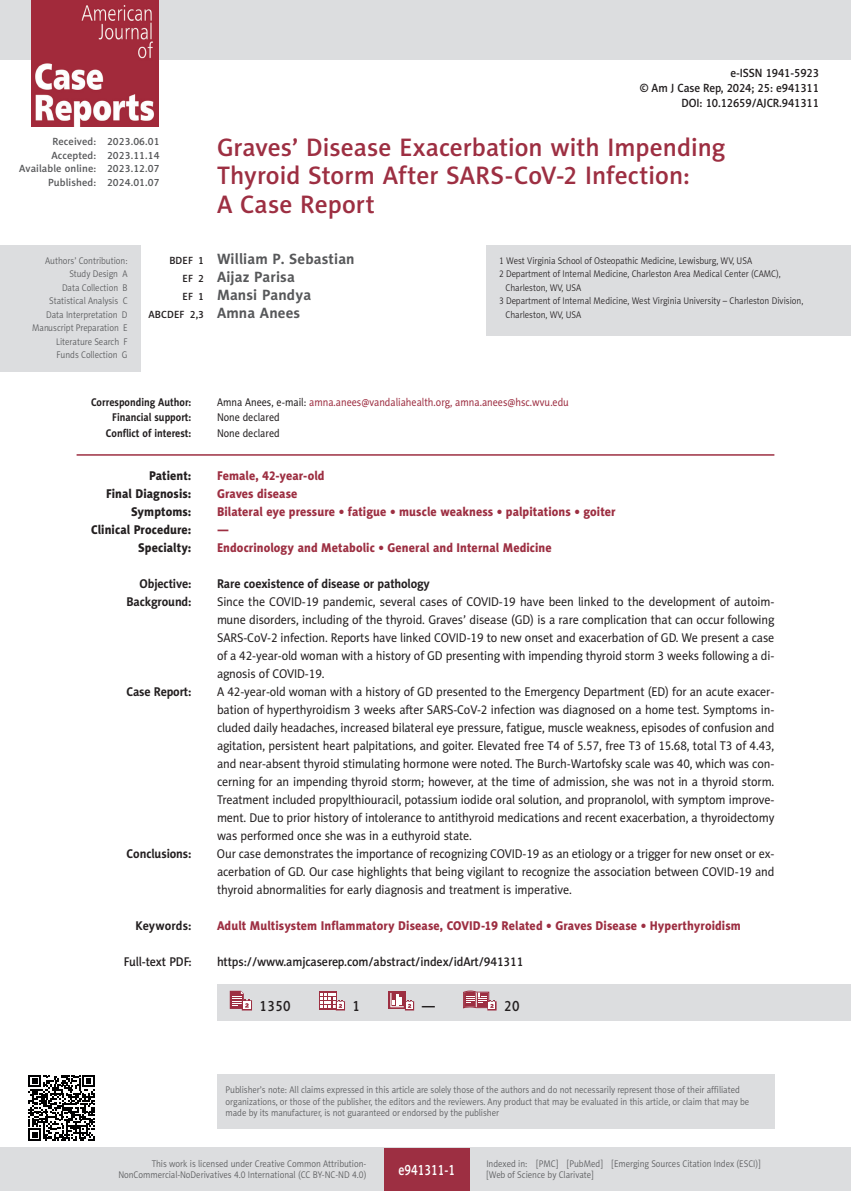
<style>
.page{position:relative;width:851px;height:1191px;background:#fff}
.page>*{position:absolute;margin:0;border:0;box-sizing:border-box;transform-origin:0 0}
.AJCR_Tytul{font:25.5px/28.5px "Naomi Sans EFN Medium";color:#9d2f42}
.AJCR_Autorzy{font:700 15px "Naomi Sans EFN";letter-spacing:.01em;color:#57585a}
.t1{font:15px "Naomi Sans EFN Medium";color:#fff;scale:.8 1}
.AJCR_dane{font:15px "Naomi Sans EFN Medium";letter-spacing:.03em;color:#231f20;scale:.9 1}
.AJCR_Summary_body{font:12.75px/18px "Naomi Sans EFN";letter-spacing:-.01em;color:#231f20;text-align:justify;scale:.95 1}
.AJCR_keywords{font:12.75px "Naomi Sans EFN Heavy";letter-spacing:.005em;color:#9d2f42;scale:.95 1}
.AJCR_Summary_body-2{font:700 12.75px "Naomi Sans EFN";letter-spacing:-.01em;color:#231f20;scale:.95 1}
.AJCR_full_text_pdf{font:12.75px "Naomi Sans EFN Medium";letter-spacing:-.01em;color:#231f20;scale:.95 1}
.AJCR_keywords-2{font:12.75px "Naomi Sans EFN Heavy";letter-spacing:.005em;color:#231f20;scale:.95 1}
.AJCR_keywords-3{font:700 12.75px "Naomi Sans EFN";letter-spacing:.005em;color:#231f20;scale:.95 1}
.AJCR_full_text_pdf-2{font:12px "Naomi Sans EFN Medium";letter-spacing:-.01em;color:#231f20;scale:.95 1}
.AJCR_Adres{font:11.25px "Naomi Sans EFN";color:#9d2f42;scale:.9 1}
.AJCR_Adres-2{font:700 11.25px "Naomi Sans EFN";color:#231f20;scale:.9 1}
.AJCR_Adres-3{font:11.25px "Naomi Sans EFN";color:#231f20;scale:.9 1}
.t2{font:10.5px "Naomi Sans EFN Medium";letter-spacing:.01em;color:#57585a}
.AJCR_Autorzy-2{font:10.5px "Naomi Sans EFN Medium";letter-spacing:.01em;color:#231f20}
.AJCR_pagina_indeksy{font:9.75px/11.2px "Naomi Sans EFN Light";color:#57585a;scale:.9 1}
.AJCR_Afiliacja{font:9.75px/13.5px "Naomi Sans EFN Light";color:#231f20;scale:.9 1}
.s1{font-family:"Naomi Sans EFN Medium";font-weight:400;font-size:10.5px;color:#231f20}
.s2{font-family:"Naomi Sans EFN";font-weight:700;font-size:15px;color:#57585a}
.s3{color:#231f20}
</style>
<div class="page">
<div style="left:217px;top:984px;width:633px;height:36px;background:#dcdddf"></div>
<svg style="left:230px;top:990px;width:22px;height:20px"></svg>
<div style="left:319px;top:991px;width:17px;height:18px;background:#9d2f42"></div>
<svg style="left:320px;top:992px;width:25px;height:18px"></svg>
<div style="left:388px;top:991px;width:18px;height:18px;background:#9d2f42"></div>
<svg style="left:390px;top:993px;width:24px;height:17px"></svg>
<svg style="left:463px;top:990px;width:33px;height:20px"></svg>
<hr style="left:77px;top:454px;width:697px;height:2px;background:#9d2f42">
<div style="left:0;top:246px;width:140px;height:126px;background:#dcdddf"></div>
<div style="left:486px;top:246px;width:364px;height:90px;background:#dcdddf"></div>
<svg style="left:28px;top:1075px;width:67px;height:66px"></svg>
<div style="left:217px;top:1074px;width:557px;height:54px;background:#dcdddf"></div>
<div style="left:0;top:0;width:850px;height:60px;background:#dcdddf"></div>
<img style="left:32px;top:0;width:127px;height:127px">
<div style="left:0;top:1148px;width:850px;height:43px;background:#dcdddf"></div>
<div style="left:384px;top:1147px;width:85px;height:43px;background:#9d2f42"></div>
<p class="AJCR_full_text_pdf-2" style="left:730px;top:66px;width:95px">e-ISSN 1941-5923</p>
<p class="AJCR_full_text_pdf-2" style="left:639px;top:81px;width:190px">© Am J Case Rep, 2024; 25: e941311</p>
<p class="AJCR_full_text_pdf-2" style="left:681px;top:96px;width:146px">DOI: 10.12659/AJCR.941311</p>
<p class="AJCR_Tytul" style="left:217px;top:133px;width:510px">Graves’ Disease Exacerbation with Impending<br>Thyroid Storm After SARS-CoV-2 Infection:<br>A Case Report</p>
<p class="AJCR_Autorzy" style="left:169px;top:250px;width:187px"><span class="s1">BDEF 1</span> William P. Sebastian</p>
<p class="AJCR_Autorzy" style="left:182px;top:268px;width:114px"><span class="s1">EF 2</span> Aijaz Parisa</p>
<p class="AJCR_Autorzy" style="left:182px;top:286px;width:130px"><span class="s1">EF 1</span> Mansi Pandya</p>
<p class="AJCR_Autorzy-2" style="left:148px;top:308px;width:153px">ABCDEF 2,3 <span class="s2">Amna Anees</span></p>
<p class="t2" style="left:52px;top:136px;width:109px">Received: 2023.06.01</p>
<p class="t2" style="left:51px;top:149px;width:110px">Accepted: 2023.11.14</p>
<p class="t2" style="left:19px;top:163px;width:142px">Available online: 2023.12.07</p>
<p class="t2" style="left:48px;top:176px;width:113px">Published: 2024.01.07</p>
<p class="AJCR_pagina_indeksy" style="left:45px;top:255px;width:93px">Authors’ Contribution:</p>
<p class="AJCR_pagina_indeksy" style="left:69px;top:268px;width:66px">Study Design A</p>
<p class="AJCR_pagina_indeksy" style="left:62px;top:282px;width:74px">Data Collection B</p>
<p class="AJCR_pagina_indeksy" style="left:49px;top:295px;width:89px">Statistical Analysis C</p>
<p class="AJCR_pagina_indeksy" style="left:46px;top:309px;width:92px">Data Interpretation D</p>
<p class="AJCR_pagina_indeksy" style="left:32px;top:322px;width:107px">Manuscript Preparation E</p>
<p class="AJCR_pagina_indeksy" style="left:56px;top:336px;width:81px">Literature Search F</p>
<p class="AJCR_pagina_indeksy" style="left:57px;top:349px;width:80px">Funds Collection G</p>
<p class="AJCR_Afiliacja" style="left:499px;top:254px;width:282px">1 West Virginia School of Osteopathic Medicine, Lewisburg, WV, USA</p>
<p class="AJCR_Afiliacja" style="left:505px;top:267px;width:307px;text-indent:-6px">2 Department of Internal Medicine, Charleston Area Medical Center (CAMC),<br>Charleston, WV, USA</p>
<p class="AJCR_Afiliacja" style="left:505px;top:294px;width:332px;text-indent:-6px">3 Department of Internal Medicine, West Virginia University – Charleston Division,<br>Charleston, WV, USA</p>
<p class="AJCR_Adres-2" style="left:91px;top:395px;width:113px">Corresponding Author:</p>
<p class="AJCR_Adres" style="left:217px;top:395px;width:392px"><span class="s3">Amna Anees, e-mail:</span> amna.anees@vandaliahealth.org, amna.anees@hsc.wvu.edu</p>
<p class="AJCR_Adres-2" style="left:112px;top:411px;width:89px">Financial support:</p>
<p class="AJCR_Adres-3" style="left:217px;top:411px;width:71px">None declared</p>
<p class="AJCR_Adres-2" style="left:106px;top:427px;width:97px">Conflict of interest:</p>
<p class="AJCR_Adres-3" style="left:217px;top:427px;width:71px">None declared</p>
<p class="AJCR_keywords-2" style="left:149px;top:468px;width:46px">Patient:</p>
<p class="AJCR_keywords" style="left:217px;top:468px;width:115px">Female, 42-year-old</p>
<p class="AJCR_keywords-2" style="left:106px;top:486px;width:91px">Final Diagnosis:</p>
<p class="AJCR_keywords" style="left:217px;top:486px;width:86px">Graves disease</p>
<p class="AJCR_keywords-2" style="left:131px;top:504px;width:65px">Symptoms:</p>
<p class="AJCR_keywords" style="left:217px;top:504px;width:421px">Bilateral eye pressure • fatigue • muscle weakness • palpitations • goiter</p>
<p class="AJCR_keywords-2" style="left:91px;top:522px;width:107px">Clinical Procedure:</p>
<p class="AJCR_keywords" style="left:217px;top:522px;width:14px">—</p>
<p class="AJCR_keywords-2" style="left:138px;top:540px;width:58px">Specialty:</p>
<p class="AJCR_keywords" style="left:217px;top:540px;width:354px">Endocrinology and Metabolic • General and Internal Medicine</p>
<p class="AJCR_Summary_body-2" style="left:139px;top:576px;width:56px">Objective:</p>
<p class="AJCR_Summary_body-2" style="left:217px;top:576px;width:226px">Rare coexistence of disease or pathology</p>
<p class="AJCR_Summary_body-2" style="left:126px;top:594px;width:70px">Background:</p>
<p class="AJCR_Summary_body" style="left:217px;top:593px;width:588px">Since the COVID-19 pandemic, several cases of COVID-19 have been linked to the development of autoim&shy;mune disorders, including of the thyroid. Graves’ disease (GD) is a rare complication that can occur following SARS-CoV-2 infection. Reports have linked COVID-19 to new onset and exacerbation of GD. We present a case of a 42-year-old woman with a history of GD presenting with impending thyroid storm 3 weeks following a di&shy;agnosis of COVID-19.</p>
<p class="AJCR_Summary_body-2" style="left:126px;top:684px;width:70px">Case Report:</p>
<p class="AJCR_Summary_body" style="left:217px;top:683px;width:588px">A 42-year-old woman with a history of GD presented to the Emergency Department (ED) for an acute exacer&shy;bation of hyperthyroidism 3 weeks after SARS-CoV-2 infection was diagnosed on a home test. Symptoms in&shy;cluded daily headaches, increased bilateral eye pressure, fatigue, muscle weakness, episodes of confusion and agitation, persistent heart palpitations, and goiter. Elevated free T4 of 5.57, free T3 of 15.68, total T3 of 4.43, and near-absent thyroid stimulating hormone were noted. The Burch-Wartofsky scale was 40, which was con&shy;cerning for an impending thyroid storm; however, at the time of admission, she was not in a thyroid storm.<br>Treatment included propylthiouracil, potassium iodide oral solution, and propranolol, with symptom improve&shy;ment. Due to prior history of intolerance to antithyroid medications and recent exacerbation, a thyroidectomy was performed once she was in a euthyroid state.</p>
<p class="AJCR_Summary_body-2" style="left:127px;top:846px;width:70px">Conclusions:</p>
<p class="AJCR_Summary_body" style="left:217px;top:845px;width:588px">Our case demonstrates the importance of recognizing COVID-19 as an etiology or a trigger for new onset or ex&shy;acerbation of GD. Our case highlights that being vigilant to recognize the association between COVID-19 and thyroid abnormalities for early diagnosis and treatment is imperative.</p>
<p class="AJCR_keywords-3" style="left:135px;top:918px;width:60px">Keywords:</p>
<p class="AJCR_keywords" style="left:217px;top:918px;width:553px">Adult Multisystem Inflammatory Disease, COVID-19 Related • Graves Disease • Hyperthyroidism</p>
<p class="AJCR_full_text_pdf" style="left:124px;top:954px;width:73px">Full-text PDF:</p>
<p class="AJCR_full_text_pdf" style="left:217px;top:954px;width:324px">https://www.amjcaserep.com/abstract/index/idArt/941311</p>
<p class="AJCR_dane" style="left:259px;top:996px;width:36px">1350</p>
<p class="AJCR_dane" style="left:352px;top:996px;width:10px">1</p>
<p class="AJCR_dane" style="left:421px;top:996px;width:16px">—</p>
<p class="AJCR_dane" style="left:504px;top:996px;width:19px">20</p>
<p class="AJCR_pagina_indeksy" style="left:225px;top:1084px;width:583px">Publisher’s note: All claims expressed in this article are solely those of the authors and do not necessarily represent those of their affiliated organizations, or those of the publisher, the editors and the reviewers. Any product that may be evaluated in this article, or claim that may be made by its manufacturer, is not guaranteed or endorsed by the publisher</p>
<p class="AJCR_pagina_indeksy" style="left:118px;top:1158px;width:277px;text-align:right">This work is licensed under Creative Common Attribution-<br>NonCommercial-NoDerivatives 4.0 International (CC BY-NC-ND 4.0)</p>
<p class="t1" style="left:398px;top:1160px;width:72px">e941311-1</p>
<p class="AJCR_pagina_indeksy" style="left:486px;top:1158px;width:306px">Indexed in: [PMC] [PubMed] [Emerging Sources Citation Index (ESCI)] [Web of Science by Clarivate]</p>
</div>
